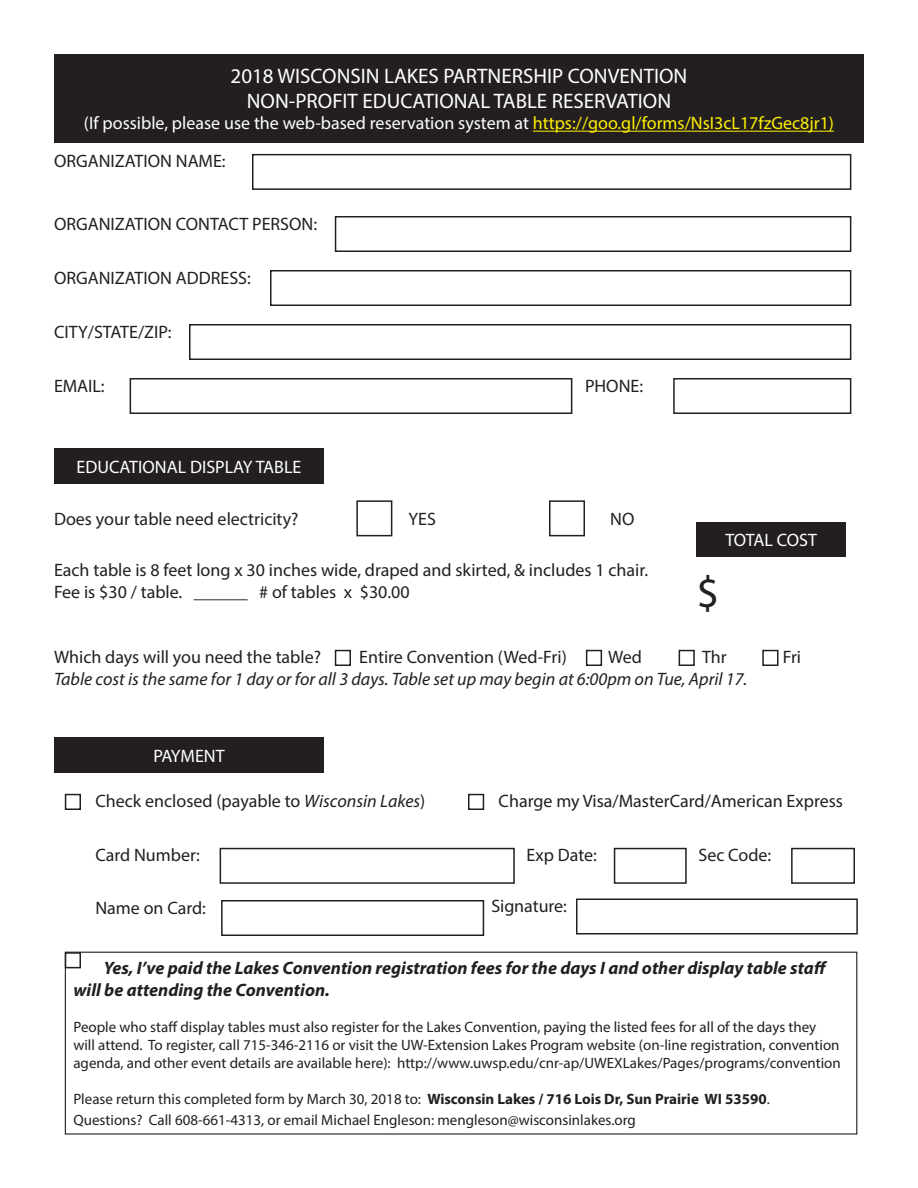
<style>
.page{position:relative;width:918px;height:1188px;background:#fff}
.page>*{position:absolute;margin:0;border:0;box-sizing:border-box;transform-origin:0 0}
.t1{font:45px "Myriad Pro";color:#231f20}
.t2{font:21px "Myriad Pro";color:#fff}
.t3{font:18px "Myriad Pro";color:#231f20}
.t4{font:18px "Myriad Pro";color:#fff}
.t5{font:italic 700 18px/21.6px "Myriad Pro";color:#231f20}
.t6{font:italic 18px "Myriad Pro";color:#231f20}
.t7{font:18px "Myriad Pro";letter-spacing:-.02em;color:#fff}
.t8{font:15px/18px "Myriad Pro";color:#231f20}
.s1{color:#fff101}
.s2{font-style:italic}
.s3{font-weight:700}
</style>
<div class="page">
<div style="left:54px;top:54px;width:810px;height:88px;background:#231f20"></div>
<hr style="left:533px;top:131px;width:301px;height:1px;background:#fff101">
<div style="left:252px;top:154px;width:599px;height:36px;border:2px solid #231f20"></div>
<div style="left:335px;top:216px;width:516px;height:36px;border:2px solid #231f20"></div>
<div style="left:270px;top:270px;width:581px;height:36px;border:2px solid #231f20"></div>
<div style="left:189px;top:324px;width:662px;height:36px;border:2px solid #231f20"></div>
<div style="left:130px;top:378px;width:442px;height:36px;border:2px solid #231f20"></div>
<div style="left:673px;top:378px;width:178px;height:36px;border:2px solid #231f20"></div>
<div style="left:54px;top:448px;width:270px;height:36px;background:#231f20"></div>
<div style="left:356px;top:500px;width:36px;height:36px;border:2px solid #231f20"></div>
<div style="left:549px;top:500px;width:36px;height:36px;border:2px solid #231f20"></div>
<div style="left:335px;top:650px;width:16px;height:16px;border:2px solid #231f20"></div>
<div style="left:586px;top:650px;width:16px;height:16px;border:2px solid #231f20"></div>
<div style="left:679px;top:650px;width:16px;height:16px;border:2px solid #231f20"></div>
<div style="left:762px;top:650px;width:16px;height:16px;border:2px solid #231f20"></div>
<div style="left:54px;top:737px;width:270px;height:36px;background:#231f20"></div>
<div style="left:468px;top:794px;width:16px;height:16px;border:2px solid #231f20"></div>
<div style="left:65px;top:794px;width:16px;height:16px;border:2px solid #231f20"></div>
<div style="left:220px;top:848px;width:295px;height:36px;border:2px solid #231f20"></div>
<div style="left:614px;top:848px;width:73px;height:36px;border:2px solid #231f20"></div>
<div style="left:791px;top:848px;width:64px;height:36px;border:2px solid #231f20"></div>
<div style="left:221px;top:900px;width:263px;height:36px;border:2px solid #231f20"></div>
<div style="left:576px;top:898px;width:282px;height:36px;border:2px solid #231f20"></div>
<div style="left:65px;top:952px;width:792px;height:183px;border:1px solid #231f20"></div>
<div style="left:65px;top:952px;width:16px;height:16px;border:2px solid #231f20"></div>
<div style="left:697px;top:522px;width:149px;height:34px;background:#231f20"></div>
<p class="t2" style="left:231px;top:63px;width:458px">2018 WISCONSIN LAKES PARTNERSHIP CONVENTION</p>
<p class="t2" style="left:247px;top:88px;width:426px">NON-PROFIT EDUCATIONAL TABLE RESERVATION</p>
<p class="t4" style="left:84px;top:112px;width:752px">(If possible, please use the web-based reservation system at <span class="s1">https://goo.gl/forms/NsI3cL17fzGec8jr1)</span></p>
<p class="t3" style="left:54px;top:150px;width:173px">ORGANIZATION NAME:</p>
<p class="t3" style="left:54px;top:212px;width:265px">ORGANIZATION CONTACT PERSON:</p>
<p class="t3" style="left:54px;top:266px;width:198px">ORGANIZATION ADDRESS:</p>
<p class="t3" style="left:54px;top:320px;width:119px">CITY/STATE/ZIP:</p>
<p class="t3" style="left:54px;top:374px;width:52px">EMAIL:</p>
<p class="t3" style="left:585px;top:374px;width:60px">PHONE:</p>
<p class="t4" style="left:77px;top:456px;width:226px">EDUCATIONAL DISPLAY TABLE</p>
<p class="t3" style="left:54px;top:508px;width:246px">Does your table need electricity?</p>
<p class="t3" style="left:409px;top:508px;width:29px">YES</p>
<p class="t3" style="left:610px;top:508px;width:26px">NO</p>
<p class="t3" style="left:54px;top:559px;width:596px">Each table is 8 feet long x 30 inches wide, draped and skirted, &amp; includes 1 chair.</p>
<p class="t3" style="left:54px;top:580px;width:357px">Fee is $30 / table. ______ # of tables x $30.00</p>
<p class="t1" style="left:697px;top:565px;width:25px">$</p>
<p class="t3" style="left:54px;top:646px;width:269px">Which days will you need the table?</p>
<p class="t3" style="left:359px;top:646px;width:209px">Entire Convention (Wed-Fri)</p>
<p class="t3" style="left:608px;top:646px;width:35px">Wed</p>
<p class="t3" style="left:702px;top:646px;width:26px">Thr</p>
<p class="t3" style="left:783px;top:646px;width:20px">Fri</p>
<p class="t6" style="left:54px;top:668px;width:695px">Table cost is the same for 1 day or for all 3 days. Table set up may begin at 6:00pm on Tue, April 17.</p>
<p class="t7" style="left:725px;top:529px;width:93px">TOTAL COST</p>
<p class="t4" style="left:153px;top:745px;width:73px">PAYMENT</p>
<p class="t3" style="left:95px;top:790px;width:331px">Check enclosed (payable to <span class="s2">Wisconsin Lakes</span>)</p>
<p class="t3" style="left:499px;top:790px;width:346px">Charge my Visa/MasterCard/American Express</p>
<p class="t3" style="left:95px;top:844px;width:106px">Card Number:</p>
<p class="t3" style="left:526px;top:844px;width:72px">Exp Date:</p>
<p class="t3" style="left:698px;top:844px;width:74px">Sec Code:</p>
<p class="t3" style="left:95px;top:896px;width:112px">Name on Card:</p>
<p class="t3" style="left:491px;top:895px;width:77px">Signature:</p>
<p class="t5" style="left:73px;top:957px;width:755px;text-indent:31px">Yes, I’ve paid the Lakes Convention registration fees for the days I and other display table staff will be attending the Convention.</p>
<p class="t8" style="left:73px;top:1018px;width:769px">People who staff display tables must also register for the Lakes Convention, paying the listed fees for all of the days they will attend. To register, call 715-346-2116 or visit the UW-Extension Lakes Program website (on-line registration, convention agenda, and other event details are available here): http://www.uwsp.edu/cnr-ap/UWEXLakes/Pages/programs/convention</p>
<p class="t8" style="left:73px;top:1090px;width:698px">Please return this completed form by March 30, 2018 to: <span class="s3">Wisconsin Lakes / 716 Lois Dr, Sun Prairie WI 53590</span>.</p>
<p class="t8" style="left:73px;top:1111px;width:564px">Questions? Call 608-661-4313, or email Michael Engleson: mengleson@wisconsinlakes.org</p>
</div>
